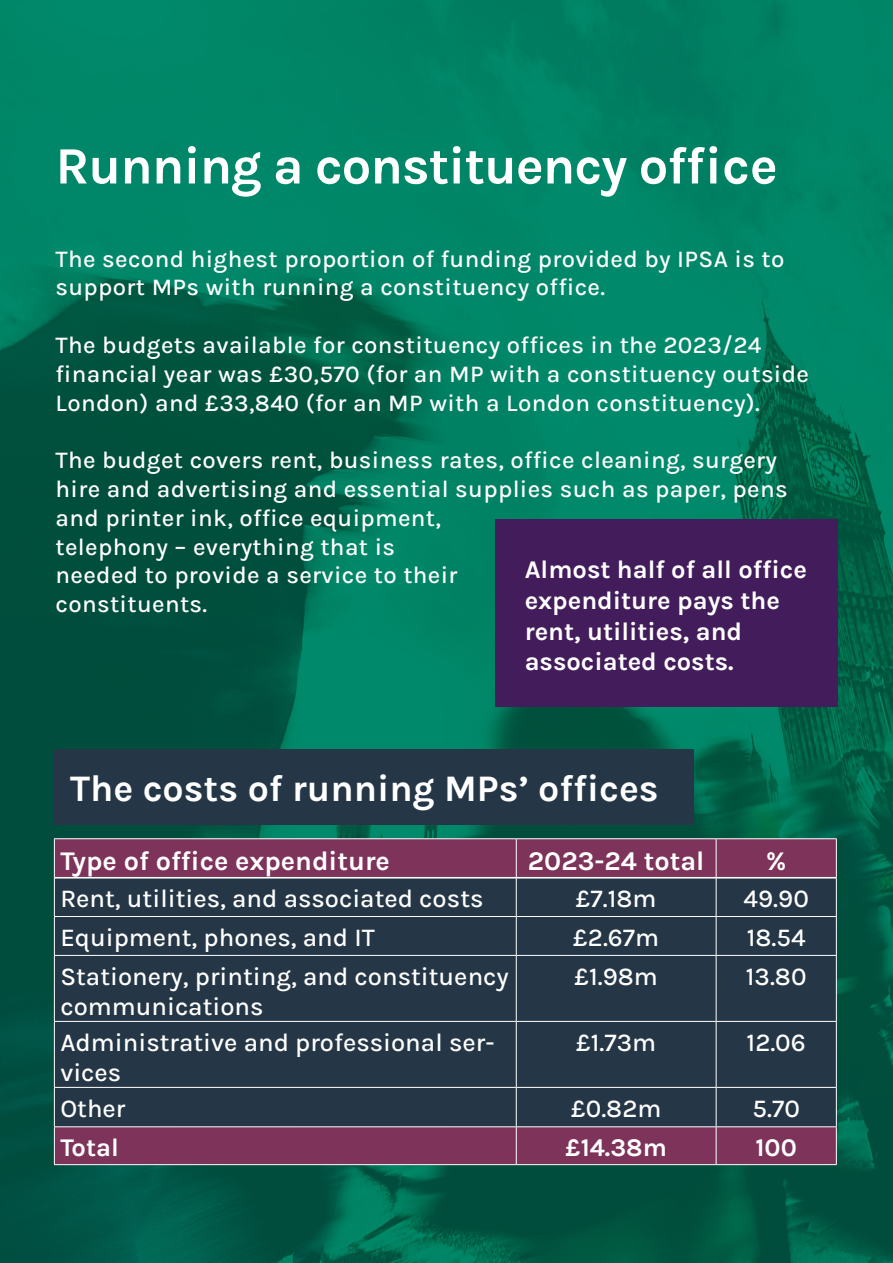
<style>
.page{position:relative;width:893px;height:1263px;background:#fff}
.page>*{position:absolute;margin:0;border:0;box-sizing:border-box;transform-origin:0 0}
.t1{font:700 52.5px "Karla";letter-spacing:-.02em;color:#fff}
.t2{font:700 37.5px "Karla";color:#fff}
.t3{font:700 27px "Karla";color:#fff}
.t4{font:500 25.5px/30.6px "Karla";color:#fff}
.t5{font:700 25.5px/30.6px "Karla";color:#fff}
.t6{font:500 24px/28.8px "Karla";letter-spacing:.015em;color:#fff}
</style>
<div class="page">
<img style="left:0;top:0;width:893px;height:1263px">
<div style="left:495px;top:519px;width:342px;height:187px;background:#431c5b"></div>
<div style="left:55px;top:839px;width:781px;height:325px;background:#7e335a"></div>
<div style="left:55px;top:879px;width:781px;height:247px;background:#253746"></div>
<hr style="left:54px;top:878px;width:1px;height:38px;background:#fff">
<hr style="left:516px;top:878px;width:1px;height:38px;background:#fff">
<hr style="left:716px;top:878px;width:1px;height:38px;background:#fff">
<hr style="left:836px;top:878px;width:1px;height:38px;background:#fff">
<hr style="left:54px;top:916px;width:462px;height:1px;background:#fff">
<hr style="left:54px;top:917px;width:1px;height:38px;background:#fff">
<hr style="left:516px;top:916px;width:200px;height:1px;background:#fff">
<hr style="left:516px;top:917px;width:1px;height:38px;background:#fff">
<hr style="left:716px;top:916px;width:121px;height:1px;background:#fff">
<hr style="left:716px;top:917px;width:1px;height:38px;background:#fff">
<hr style="left:836px;top:917px;width:1px;height:38px;background:#fff">
<hr style="left:54px;top:955px;width:462px;height:1px;background:#fff">
<hr style="left:54px;top:956px;width:1px;height:65px;background:#fff">
<hr style="left:516px;top:955px;width:200px;height:1px;background:#fff">
<hr style="left:516px;top:956px;width:1px;height:65px;background:#fff">
<hr style="left:716px;top:955px;width:121px;height:1px;background:#fff">
<hr style="left:716px;top:956px;width:1px;height:65px;background:#fff">
<hr style="left:836px;top:956px;width:1px;height:65px;background:#fff">
<hr style="left:54px;top:1021px;width:462px;height:1px;background:#fff">
<hr style="left:54px;top:1022px;width:1px;height:65px;background:#fff">
<hr style="left:516px;top:1021px;width:200px;height:1px;background:#fff">
<hr style="left:516px;top:1022px;width:1px;height:65px;background:#fff">
<hr style="left:716px;top:1021px;width:121px;height:1px;background:#fff">
<hr style="left:716px;top:1022px;width:1px;height:65px;background:#fff">
<hr style="left:836px;top:1022px;width:1px;height:65px;background:#fff">
<hr style="left:54px;top:1087px;width:462px;height:1px;background:#fff">
<hr style="left:54px;top:1088px;width:1px;height:38px;background:#fff">
<hr style="left:516px;top:1087px;width:200px;height:1px;background:#fff">
<hr style="left:516px;top:1088px;width:1px;height:38px;background:#fff">
<hr style="left:716px;top:1087px;width:121px;height:1px;background:#fff">
<hr style="left:716px;top:1088px;width:1px;height:38px;background:#fff">
<hr style="left:836px;top:1088px;width:1px;height:38px;background:#fff">
<hr style="left:54px;top:1126px;width:462px;height:1px;background:#fff">
<hr style="left:54px;top:1127px;width:1px;height:37px;background:#fff">
<hr style="left:516px;top:1126px;width:200px;height:1px;background:#fff">
<hr style="left:516px;top:1127px;width:1px;height:37px;background:#fff">
<hr style="left:716px;top:1126px;width:121px;height:1px;background:#fff">
<hr style="left:716px;top:1127px;width:1px;height:37px;background:#fff">
<hr style="left:836px;top:1127px;width:1px;height:37px;background:#fff">
<hr style="left:54px;top:1164px;width:462px;height:1px;background:#fff">
<hr style="left:516px;top:1164px;width:200px;height:1px;background:#fff">
<hr style="left:716px;top:1164px;width:121px;height:1px;background:#fff">
<hr style="left:54px;top:838px;width:462px;height:1px;background:#fff">
<hr style="left:54px;top:839px;width:1px;height:39px;background:#fff">
<hr style="left:516px;top:838px;width:200px;height:1px;background:#fff">
<hr style="left:516px;top:839px;width:1px;height:38px;background:#fff">
<hr style="left:716px;top:838px;width:121px;height:1px;background:#fff">
<hr style="left:716px;top:839px;width:1px;height:38px;background:#fff">
<hr style="left:836px;top:839px;width:1px;height:39px;background:#fff">
<hr style="left:55px;top:877px;width:461px;height:1px;background:#fff">
<hr style="left:55px;top:878px;width:461px;height:1px;background:#fff">
<hr style="left:516px;top:877px;width:200px;height:1px;background:#fff">
<hr style="left:516px;top:878px;width:200px;height:1px;background:#fff">
<hr style="left:716px;top:877px;width:120px;height:1px;background:#fff">
<hr style="left:716px;top:878px;width:120px;height:1px;background:#fff">
<div style="left:54px;top:749px;width:639px;height:75px;background:#253746"></div>
<p class="t1" style="left:56px;top:131px;width:724px">Running a constituency office</p>
<p class="t6" style="left:56px;top:243px;width:730px">The second highest proportion of funding provided by IPSA is to support MPs with running a constituency office.</p>
<p class="t6" style="left:56px;top:330px;width:755px">The budgets available for constituency offices in the 2023/24 financial year was £30,570 (for an MP with a constituency outside<br>London) and £33,840 (for an MP with a London constituency).</p>
<p class="t6" style="left:56px;top:445px;width:734px">The budget covers rent, business rates, office cleaning, surgery hire and advertising and essential supplies such as paper, pens and printer ink, office equipment,<br>telephony – everything that is<br>needed to provide a service to their<br>constituents.</p>
<p class="t5" style="left:525px;top:553px;width:284px">Almost half of all office expenditure pays the rent, utilities, and associated costs.</p>
<p class="t2" style="left:70px;top:763px;width:590px">The costs of running MPs’ offices</p>
<p class="t3" style="left:60px;top:842px;width:331px">Type of office expenditure</p>
<p class="t3" style="left:528px;top:842px;width:178px">2023-24 total</p>
<p class="t3" style="left:766px;top:842px;width:22px">%</p>
<p class="t4" style="left:60px;top:882px;width:425px">Rent, utilities, and associated costs</p>
<p class="t4" style="left:576px;top:882px;width:82px">£7.18m</p>
<p class="t4" style="left:743px;top:882px;width:67px">49.90</p>
<p class="t4" style="left:60px;top:921px;width:316px">Equipment, phones, and IT</p>
<p class="t4" style="left:573px;top:921px;width:88px">£2.67m</p>
<p class="t4" style="left:747px;top:921px;width:60px">18.54</p>
<p class="t4" style="left:60px;top:960px;width:450px">Stationery, printing, and constituency communications</p>
<p class="t4" style="left:574px;top:960px;width:85px">£1.98m</p>
<p class="t4" style="left:746px;top:960px;width:62px">13.80</p>
<p class="t4" style="left:60px;top:1026px;width:436px">Administrative and professional ser&shy;vices</p>
<p class="t4" style="left:576px;top:1026px;width:82px">£1.73m</p>
<p class="t4" style="left:747px;top:1026px;width:61px">12.06</p>
<p class="t4" style="left:60px;top:1092px;width:67px">Other</p>
<p class="t4" style="left:571px;top:1092px;width:92px">£0.82m</p>
<p class="t4" style="left:753px;top:1092px;width:49px">5.70</p>
<p class="t5" style="left:60px;top:1131px;width:60px">Total</p>
<p class="t5" style="left:565px;top:1131px;width:103px">£14.38m</p>
<p class="t5" style="left:756px;top:1131px;width:43px">100</p>
</div>
